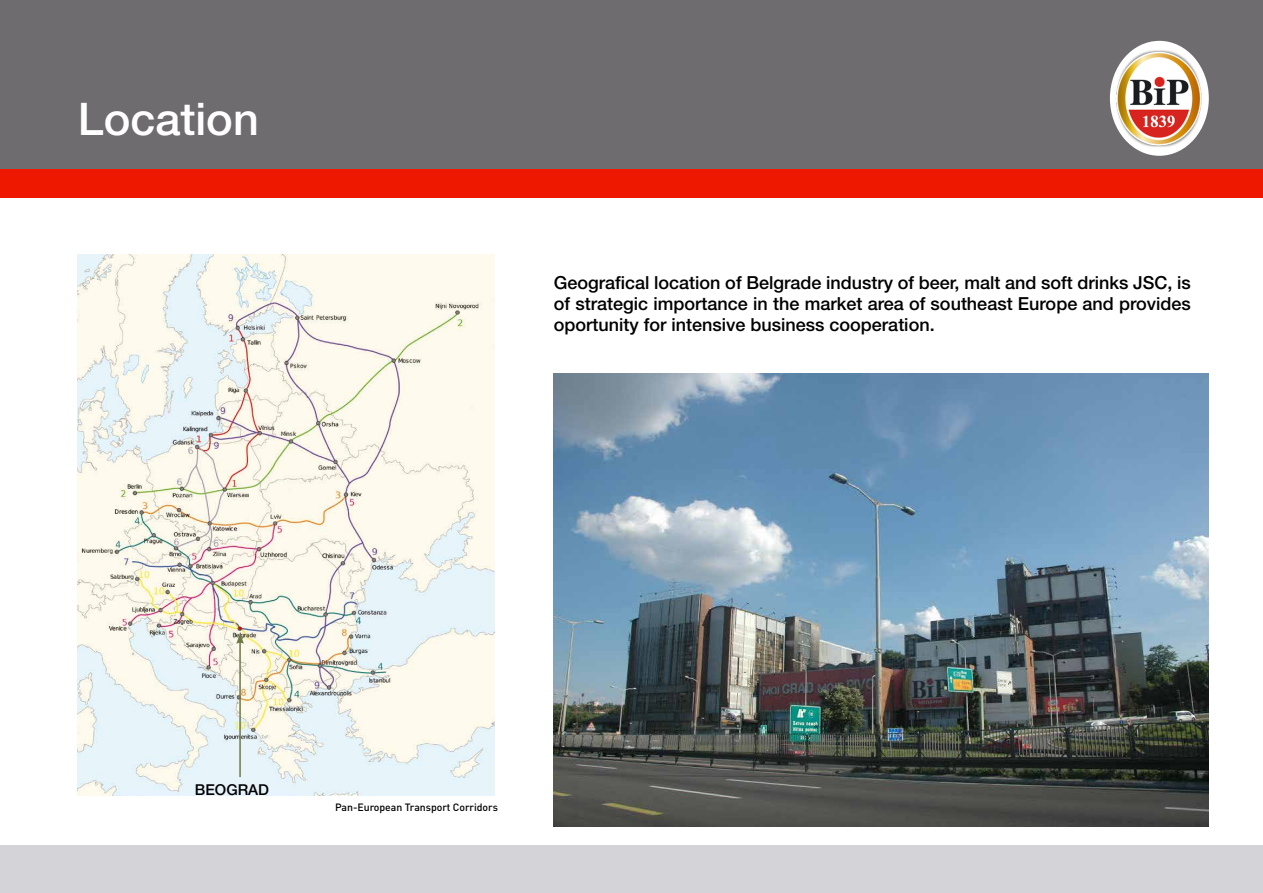
<style>
.page{position:relative;width:1263px;height:893px;background:#fff}
.page>*{position:absolute;margin:0;border:0;box-sizing:border-box;transform-origin:0 0}
.t1{font:500 45px "Helvetica Neue LT Pro";color:#fff}
.t2{font:500 18px/21px "Helvetica Neue LT Pro";color:#000;text-align:justify}
.t3{font:500 15px "Helvetica Neue LT Pro";color:#000}
.t4{font:500 10.5px "DIN Pro";letter-spacing:-.005em;color:#000}
</style>
<div class="page">
<div style="left:0;top:0;width:1263px;height:176px;background:#6f6c70"></div>
<div style="left:0;top:169px;width:1263px;height:28px;background:#ee1800"></div>
<div style="left:0;top:845px;width:1263px;height:48px;background:#d4d4d8"></div>
<img style="left:78px;top:255px;width:416px;height:540px">
<hr style="left:239px;top:641px;width:2px;height:136px;background:#6c7b43">
<svg style="left:236px;top:627px;width:8px;height:17px"></svg>
<img style="left:554px;top:373px;width:655px;height:453px">
<div style="left:1110px;top:41px;width:99px;height:115px;background:#fff;border-radius:50%"></div>
<img style="left:1112px;top:41px;width:97px;height:106px">
<h1 class="t1" style="left:78px;top:92px;width:182px">Location</h1>
<p class="t2" style="left:554px;top:272px;width:639px">Geografical location of Belgrade industry of beer, malt and soft drinks JSC, is of strategic importance in the market area of southeast Europe and provides oportunity for intensive business cooperation.</p>
<p class="t3" style="left:195px;top:781px;width:12px">beogra</p>
<p class="t3" style="left:258px;top:781px;width:12px">d</p>
<p class="t4" style="left:335px;top:798px;width:164px">Pan-European Transport Corridors</p>
</div>
